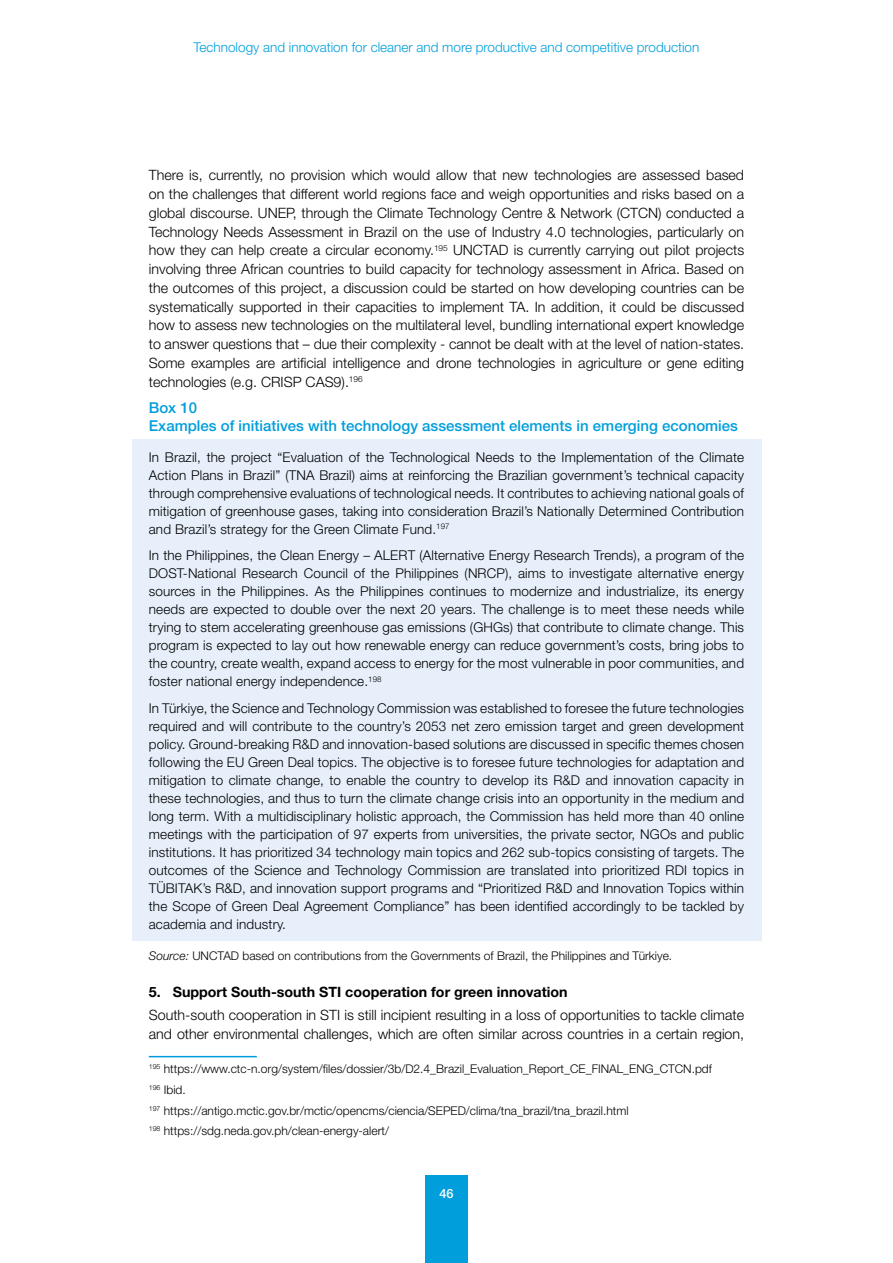
<style>
.page{position:relative;width:893px;height:1263px;background:#fff}
.page>*{position:absolute;margin:0;border:0;box-sizing:border-box;transform-origin:0 0}
.t1{font:500 15px/18px "Helvetica Neue LT Std";color:#009edb}
.t2{font:300 14.25px/18.8px "Helvetica Neue LT Std";color:#000;text-align:justify}
.t3{font:700 14.25px "Helvetica Neue LT Std";color:#000}
.t4{font:300 13.5px/18px "Helvetica Neue LT Std";letter-spacing:.01em;color:#000;text-align:justify}
.t5{font:300 13.5px "Helvetica Neue LT Std";color:#009edb}
.t6{font:500 12.75px "Helvetica Neue LT Std";color:#fff}
.t7{font:300 12px/20.7px "Helvetica Neue LT Std";color:#000}
.s1{font-style:italic}
</style>
<div class="page">
<div style="left:425px;top:1176px;width:43px;height:87px;background:#009edb"></div>
<div style="left:132px;top:439px;width:629px;height:107px;background:#e7f0fa"></div>
<div style="left:132px;top:538px;width:629px;height:161px;background:#e7f0fa"></div>
<div style="left:132px;top:690px;width:629px;height:251px;background:#e7f0fa"></div>
<hr style="left:149px;top:1056px;width:108px;height:1px;background:#009edb">
<p class="t5" style="left:194px;top:39px;width:507px">Technology and innovation for cleaner and more productive and competitive production</p>
<p class="t2" style="left:149px;top:166px;width:597px">There is, currently, no provision which would allow that new technologies are assessed based on the challenges that different world regions face and weigh opportunities and risks based on a global discourse. UNEP, through the Climate Technology Centre &amp; Network (CTCN) conducted a Technology Needs Assessment in Brazil on the use of Industry 4.0 technologies, particularly on how they can help create a circular economy.<sup>195</sup> UNCTAD is currently carrying out pilot projects involving three African countries to build capacity for technology assessment in Africa. Based on the outcomes of this project, a discussion could be started on how developing countries can be systematically supported in their capacities to implement TA. In addition, it could be discussed how to assess new technologies on the multilateral level, bundling international expert knowledge to answer questions that – due their complexity - cannot be dealt with at the level of nation-states.<br>Some examples are artificial intelligence and drone technologies in agriculture or gene editing technologies (e.g. CRISP CAS9).<sup>196</sup></p>
<p class="t1" style="left:149px;top:399px;width:591px">Box 10<br>Examples of initiatives with technology assessment elements in emerging economies</p>
<p class="t4" style="left:149px;top:448px;width:597px">In Brazil, the project “Evaluation of the Technological Needs to the Implementation of the Climate Action Plans in Brazil” (TNA Brazil) aims at reinforcing the Brazilian government’s technical capacity through comprehensive evaluations of technological needs. It contributes to achieving national goals of mitigation of greenhouse gases, taking into consideration Brazil’s Nationally Determined Contribution and Brazil’s strategy for the Green Climate Fund.<sup>197</sup></p>
<p class="t4" style="left:149px;top:546px;width:597px">In the Philippines, the Clean Energy – ALERT (Alternative Energy Research Trends), a program of the DOST-National Research Council of the Philippines (NRCP), aims to investigate alternative energy sources in the Philippines. As the Philippines continues to modernize and industrialize, its energy needs are expected to double over the next 20 years. The challenge is to meet these needs while trying to stem accelerating greenhouse gas emissions (GHGs) that contribute to climate change. This program is expected to lay out how renewable energy can reduce government’s costs, bring jobs to the country, create wealth, expand access to energy for the most vulnerable in poor communities, and foster national energy independence.<sup>198</sup></p>
<p class="t4" style="left:149px;top:699px;width:597px">In Türkiye, the Science and Technology Commission was established to foresee the future technologies required and will contribute to the country’s 2053 net zero emission target and green development policy. Ground-breaking R&amp;D and innovation-based solutions are discussed in specific themes chosen following the EU Green Deal topics. The objective is to foresee future technologies for adaptation and mitigation to climate change, to enable the country to develop its R&amp;D and innovation capacity in these technologies, and thus to turn the climate change crisis into an opportunity in the medium and long term. With a multidisciplinary holistic approach, the Commission has held more than 40 online meetings with the participation of 97 experts from universities, the private sector, NGOs and public institutions. It has prioritized 34 technology main topics and 262 sub-topics consisting of targets. The outcomes of the Science and Technology Commission are translated into prioritized RDI topics in TÜBITAK’s R&amp;D, and innovation support programs and “Prioritized R&amp;D and Innovation Topics within the Scope of Green Deal Agreement Compliance” has been identified accordingly to be tackled by academia and industry.</p>
<p class="t7" style="left:149px;top:945px;width:525px"><span class="s1">Source:</span> UNCTAD based on contributions from the Governments of Brazil, the Philippines and Türkiye.</p>
<p class="t3" style="left:149px;top:983px;width:420px">5. Support South-south STI cooperation for green innovation</p>
<p class="t2" style="left:149px;top:1005px;width:597px">South-south cooperation in STI is still incipient resulting in a loss of opportunities to tackle climate and other environmental challenges, which are often similar across countries in a certain region,</p>
<p class="t7" style="left:149px;top:1058px;width:565px"><sup>195</sup> https://www.ctc-n.org/system/files/dossier/3b/D2.4_Brazil_Evaluation_Report_CE_FINAL_ENG_CTCN.pdf <sup>196</sup> Ibid.<br><sup>197</sup> https://antigo.mctic.gov.br/mctic/opencms/ciencia/SEPED/clima/tna_brazil/tna_brazil.html<br><sup>198</sup> https://sdg.neda.gov.ph/clean-energy-alert/</p>
<p class="t6" style="left:439px;top:1186px;width:16px">46</p>
</div>
